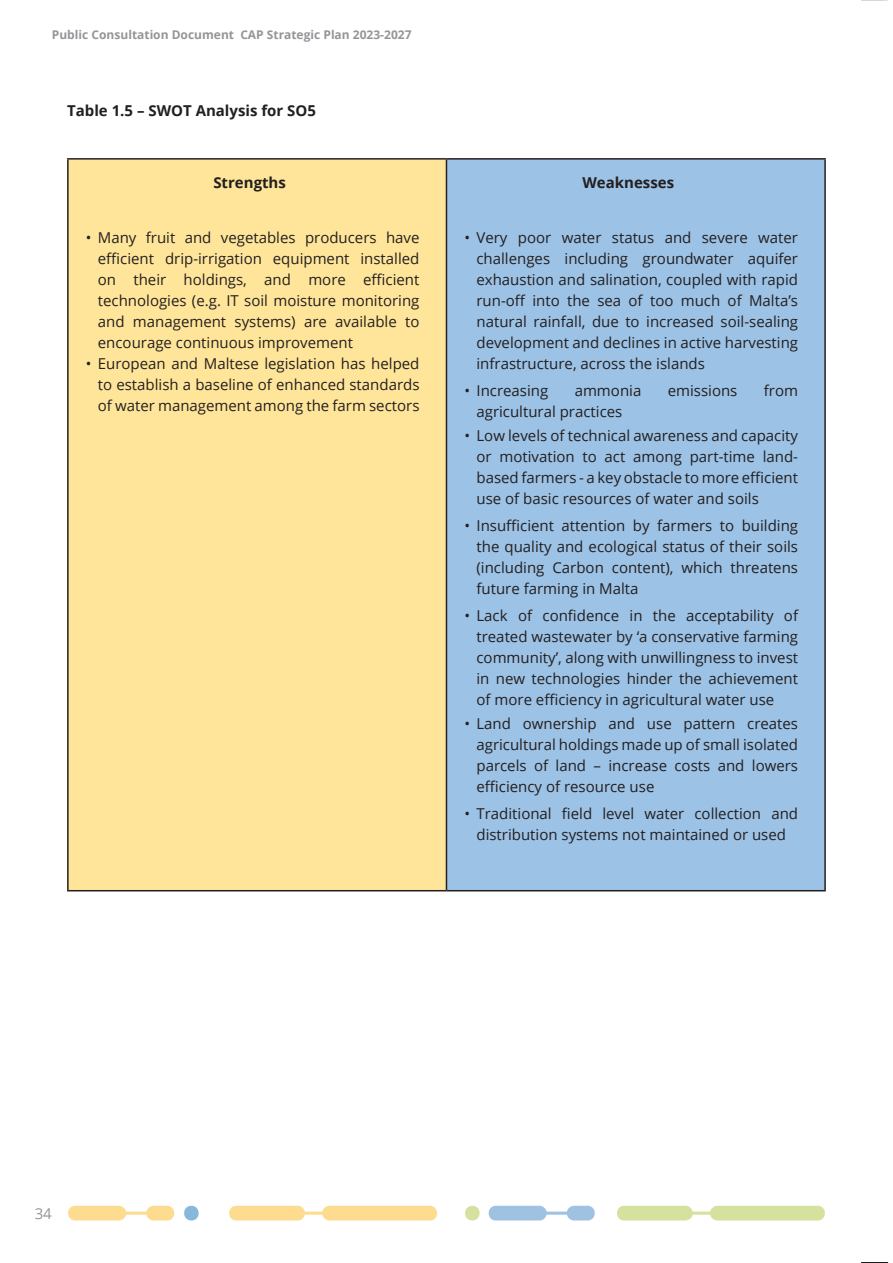
<style>
.page{position:relative;width:893px;height:1263px;background:#fff}
.page>*{position:absolute;margin:0;border:0;box-sizing:border-box;transform-origin:0 0}
.t1{font:15px/21px "Open Sans";color:#231f20;text-align:justify}
.t2{font:700 15px "Open Sans";color:#231f20}
.t3{font:15px "Open Sans";color:#939598}
.t4{font:700 12px "Open Sans";color:#939598}
</style>
<div class="page">
<div style="left:68px;top:159px;width:378px;height:732px;background:#ffe599"></div>
<div style="left:446px;top:159px;width:379px;height:732px;background:#9cc2e5"></div>
<hr style="left:67px;top:158px;width:379px;height:2px;background:#231f20">
<hr style="left:67px;top:160px;width:2px;height:730px;background:#231f20">
<hr style="left:446px;top:158px;width:380px;height:2px;background:#231f20">
<hr style="left:446px;top:160px;width:1px;height:730px;background:#231f20">
<hr style="left:824px;top:160px;width:2px;height:730px;background:#231f20">
<hr style="left:67px;top:890px;width:379px;height:1px;background:#231f20">
<hr style="left:446px;top:890px;width:380px;height:1px;background:#231f20">
<svg style="left:465px;top:1206px;width:130px;height:14px"></svg>
<svg style="left:68px;top:1206px;width:131px;height:14px"></svg>
<svg style="left:229px;top:1206px;width:208px;height:14px;background:#fdde99"></svg>
<svg style="left:617px;top:1206px;width:208px;height:14px;background:#d7e3a7"></svg>
<svg style="left:861px;top:0;width:27px;height:1px"></svg>
<svg style="left:861px;top:1262px;width:28px;height:1px"></svg>
<p class="t4" style="left:52px;top:27px;width:361px">Public Consultation Document CAP Strategic Plan 2023-2027</p>
<p class="t2" style="left:67px;top:100px;width:250px">Table 1.5 – SWOT Analysis for SO5</p>
<p class="t2" style="left:213px;top:172px;width:74px">Strengths</p>
<p class="t1" style="left:98px;top:226px;width:323px;text-indent:-12px">• Many fruit and vegetables producers have efficient drip-irrigation equipment installed on their holdings, and more efficient technologies (e.g. IT soil moisture monitoring and management systems) are available to encourage continuous improvement</p>
<p class="t1" style="left:98px;top:352px;width:323px;text-indent:-12px">• European and Maltese legislation has helped to establish a baseline of enhanced standards of water management among the farm sectors</p>
<p class="t2" style="left:582px;top:172px;width:93px">Weaknesses</p>
<p class="t1" style="left:476px;top:226px;width:323px;text-indent:-12px">• Very poor water status and severe water challenges including groundwater aquifer exhaustion and salination, coupled with rapid run-off into the sea of too much of Malta’s natural rainfall, due to increased soil-sealing development and declines in active harvesting infrastructure, across the islands</p>
<p class="t1" style="left:464px;top:379px;width:85px">• Increasing</p>
<p class="t1" style="left:575px;top:379px;width:68px">ammonia</p>
<p class="t1" style="left:668px;top:379px;width:71px">emissions</p>
<p class="t1" style="left:764px;top:379px;width:36px">from</p>
<p class="t1" style="left:476px;top:400px;width:147px">agricultural practices</p>
<p class="t1" style="left:476px;top:424px;width:323px;text-indent:-12px">• Low levels of technical awareness and capacity or motivation to act among part-time land&shy;based farmers - a key obstacle to more efficient use of basic resources of water and soils</p>
<p class="t1" style="left:476px;top:514px;width:323px;text-indent:-12px">• Insufficient attention by farmers to building the quality and ecological status of their soils (including Carbon content), which threatens future farming in Malta</p>
<p class="t1" style="left:476px;top:604px;width:323px;text-indent:-12px">• Lack of confidence in the acceptability of treated wastewater by ‘a conservative farming community’, along with unwillingness to invest in new technologies hinder the achievement of more efficiency in agricultural water use</p>
<p class="t1" style="left:476px;top:712px;width:323px;text-indent:-12px">• Land ownership and use pattern creates agricultural holdings made up of small isolated parcels of land – increase costs and lowers efficiency of resource use</p>
<p class="t1" style="left:464px;top:802px;width:335px;text-align:center">• Traditional field level water collection and distribution systems not maintained or used</p>
<p class="t3" style="left:35px;top:1203px;width:19px">34</p>
</div>
